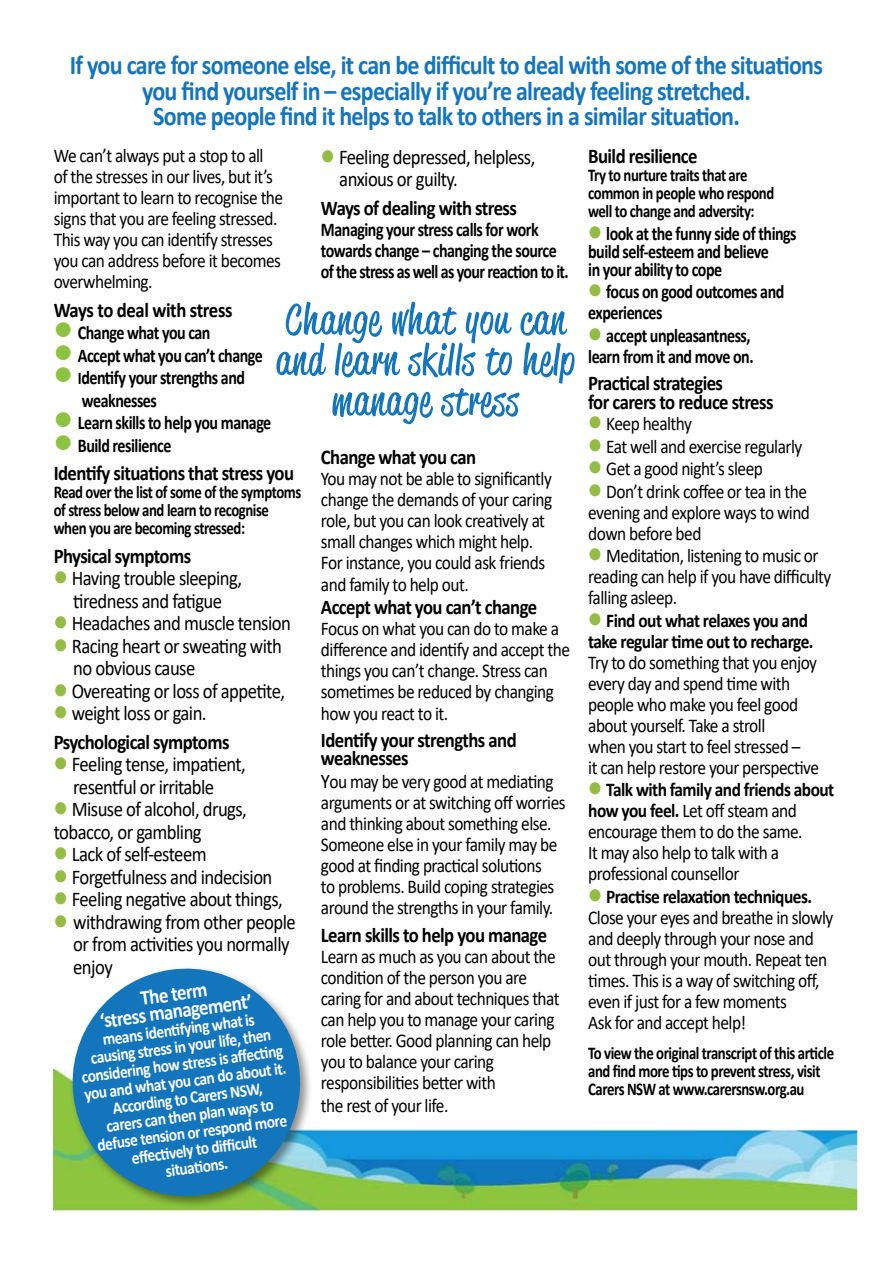
<style>
.page{position:relative;width:893px;height:1263px;background:#fff}
.page>*{position:absolute;margin:0;border:0;box-sizing:border-box;transform-origin:0 0}
.t1{font:700 27px/25.5px "Calibri";letter-spacing:-.03em;color:#1375bc;text-align:center;scale:.89 1}
.t2{font:700 21.3px/17.4px "Calibri";color:#fff;text-align:center;scale:.89 1}
.t3{font:21px/22.5px "Calibri";letter-spacing:-.03em;color:#000;scale:.89 1}
.t4{font:700 21px/28.5px "Calibri";letter-spacing:-.03em;color:#000;scale:.89 1}
.t5{font:19.5px/21px "Calibri";letter-spacing:-.03em;color:#000;scale:.89 1}
.t6{font:700 19.5px/21px "Calibri";letter-spacing:-.03em;color:#000;scale:.82 1}
.t7{font:700 19.5px/21px "Calibri";letter-spacing:-.03em;color:#000;scale:.89 1}
.t8{font:700 18px/18px "Calibri";letter-spacing:-.03em;color:#000;scale:.82 1}
.t9{font:700 17.25px/17.2px "Calibri";color:#fff;text-align:center;scale:.89 1}
.s1{color:#8dc341}
.s2{font-size:18px}
.s3{color:#94bb43}
.s4{font-weight:400}
.s5{font-size:21px}
.s6{font-weight:700}
</style>
<div class="page">
<img style="left:53px;top:1069px;width:804px;height:141px">
<div style="left:69px;top:964px;width:278px;height:279px;background:#000;opacity:.43"></div>
<svg style="left:65px;top:964px;width:242px;height:239px;background:#4592b5"></svg>
<svg style="left:276px;top:301px;width:299px;height:123px"></svg>
<h1 class="t1" style="left:70px;top:52px;width:848px">If you care for someone else, it can be difficult to deal with some of the situations you find yourself in – especially if you’re already feeling stretched.<br>Some people find it helps to talk to others in a similar situation.</h1>
<p class="t5" style="left:54px;top:145px;width:259px">We can’t always put a stop to all<br>of the stresses in our lives, but it’s important to learn to recognise the signs that you are feeling stressed.<br>This way you can identify stresses you can address before it becomes overwhelming.</p>
<p class="t4" style="left:54px;top:295px;width:202px">Ways to deal with stress</p>
<p class="t6" style="left:54px;top:322px;width:193px"><span class="s1">●</span> Change what you can</p>
<p class="t6" style="left:54px;top:344px;width:257px"><span class="s1">●</span> Accept what you can’t change</p>
<p class="t6" style="left:82px;top:366px;width:200px;line-height:22.5px;text-indent:-28px"><span class="s1">●</span> <span class="s2">I</span>dentify your strengths and weaknesses</p>
<p class="t6" style="left:54px;top:412px;width:267px"><span class="s1">●</span> Learn skills to help you manage</p>
<p class="t6" style="left:54px;top:434px;width:145px"><span class="s1">●</span> Build resilience</p>
<p class="t4" style="left:54px;top:459px;width:272px">Identify situations that stress you</p>
<p class="t8" style="left:54px;top:483px;width:303px">Read over the list of some of the symptoms of stress below and learn to recognise when you are becoming stressed:</p>
<p class="t4" style="left:54px;top:541px;width:156px">Physical symptoms</p>
<p class="t3" style="left:54px;top:566px;width:213px;text-align:center"><span class="s3">●</span> Having trouble sleeping, tiredness and fatigue</p>
<p class="t3" style="left:54px;top:611px;width:268px"><span class="s3">●</span> Headaches and muscle tension</p>
<p class="t3" style="left:73px;top:634px;width:236px;text-indent:-19px"><span class="s3">●</span> Racing heart or sweating with no obvious cause</p>
<p class="t3" style="left:54px;top:679px;width:262px"><span class="s3">●</span> Overeating or loss of appetite,</p>
<p class="t4" style="left:54px;top:699px;width:199px"><span class="s3">●</span> <span class="s4">weight loss or gain.<br></span>Psychological symptoms</p>
<p class="t3" style="left:54px;top:752px;width:218px;text-align:center"><span class="s3">●</span> Feeling tense, impatient, resentful or irritable</p>
<p class="t3" style="left:54px;top:797px;width:219px"><span class="s3">●</span> Misuse of alcohol, drugs, tobacco, or gambling</p>
<p class="t3" style="left:54px;top:842px;width:173px"><span class="s3">●</span> Lack of self-esteem</p>
<p class="t3" style="left:54px;top:865px;width:247px"><span class="s3">●</span> Forgetfulness and indecision</p>
<p class="t3" style="left:54px;top:887px;width:259px"><span class="s3">●</span> Feeling negative about things,</p>
<p class="t3" style="left:73px;top:910px;width:252px;text-indent:-19px"><span class="s3">●</span> withdrawing from other people or from activities you normally enjoy</p>
<p class="t2" style="left:97px;top:994px;width:174px;rotate:-7deg">The term<br>‘stress management’</p>
<p class="t9" style="left:77px;top:1033px;width:231px;rotate:-7deg">means identi fying what is<br>causing stress in your life, then considering how stress is aff ecti ng you and what you can do about it.<br>According to Carers NSW,<br>carers can then plan ways to defuse tension or respond more eff ecti vely to diffi cult<br>situati ons.</p>
<p class="t3" style="left:339px;top:145px;width:222px;text-indent:-18px"><span class="s3">●</span> Feeling depressed, helpless, anxious or guilty.</p>
<p class="t4" style="left:321px;top:193px;width:222px">Ways of dealing with stress</p>
<p class="t6" style="left:321px;top:219px;width:304px">Managing your stress calls for work towards change – changing the source of the stress as well as your reaction to it.</p>
<p class="t4" style="left:321px;top:442px;width:176px">Change what you can</p>
<p class="t5" style="left:321px;top:467px;width:261px">You may not be able to significantly change the demands of your caring role, but you can look creatively at small changes which might help.<br>For instance, you could ask friends and family to help out.</p>
<p class="t4" style="left:321px;top:592px;width:244px">Accept what you can’t change</p>
<p class="t5" style="left:321px;top:617px;width:281px;line-height:21.5px">Focus on what you can do to make a difference and identify and accept the things you can’t change. Stress can sometimes be reduced by changing how you react to it.</p>
<p class="t4" style="left:321px;top:731px;width:221px;line-height:18px">Identify your strengths and weaknesses</p>
<p class="t5" style="left:321px;top:770px;width:276px"><span class="s5">Y</span>ou may be very good at mediating arguments or at switching off worries and thinking about something else.<br>Someone else in your family may be good at finding practical solutions<br>to problems. Build coping strategies around the strengths in your family.</p>
<p class="t4" style="left:321px;top:921px;width:256px">Learn skills to help you manage</p>
<p class="t5" style="left:321px;top:946px;width:270px">Learn as much as you can about the condition of the person you are caring for and about techniques that can help you to manage your caring role better. Good planning can help you to balance your caring responsibilities better with<br>the rest of your life.</p>
<p class="t4" style="left:588px;top:142px;width:124px">Build resilience</p>
<p class="t8" style="left:588px;top:166px;width:228px">Try to nurture traits that are common in people who respond well to change and adversity:</p>
<p class="t6" style="left:588px;top:224px;width:256px;line-height:18px"><span class="s3">●</span> look at the funny side of things build self-esteem and believe<br>in your ability to cope</p>
<p class="t6" style="left:588px;top:281px;width:241px"><span class="s3">●</span> focus on good outcomes and experiences</p>
<p class="t6" style="left:588px;top:325px;width:203px"><span class="s3">●</span> accept unpleasantness, learn from it and move on.</p>
<p class="t4" style="left:588px;top:373px;width:210px;line-height:19.5px">Practical strategies<br>for carers to reduce stress</p>
<p class="t5" style="left:588px;top:413px;width:118px"><span class="s3">●</span> Keep healthy</p>
<p class="t5" style="left:588px;top:435px;width:242px"><span class="s3">●</span> Eat well and exercise regularly</p>
<p class="t5" style="left:588px;top:458px;width:198px"><span class="s3">●</span> Get a good night’s sleep</p>
<p class="t5" style="left:588px;top:480px;width:251px"><span class="s3">●</span> Don’t drink coffee or tea in the evening and explore ways to wind down before bed</p>
<p class="t5" style="left:588px;top:545px;width:275px"><span class="s3">●</span> Meditation, listening to music or reading can help if you have difficulty falling asleep.</p>
<p class="t7" style="left:588px;top:610px;width:255px"><span class="s3">●</span> Find out what relaxes you and take regular time out to recharge.</p>
<p class="t5" style="left:588px;top:651px;width:261px">Try to do something that you enjoy every day and spend time with people who make you feel good about yourself. Take a stroll<br>when you start to feel stressed –<br>it can help restore your perspective</p>
<p class="t5" style="left:588px;top:779px;width:278px"><span class="s3">●</span> <span class="s6">Talk with family and friends about how you feel.</span> Let off steam and encourage them to do the same.<br>It may also help to talk with a professional counsellor</p>
<p class="t5" style="left:588px;top:885px;width:277px"><span class="s3">●</span> <span class="s6">Practise relaxation techniques.<br></span>Close your eyes and breathe in slowly and deeply through your nose and out through your mouth. Repeat ten times. This is a way of switching off, even if just for a few moments<br>Ask for and accept help!</p>
<p class="t8" style="left:588px;top:1044px;width:301px">To view the original transcript of this article and find more tips to prevent stress, visit<br>Carers NSW at www.carersnsw.org.au</p>
</div>
